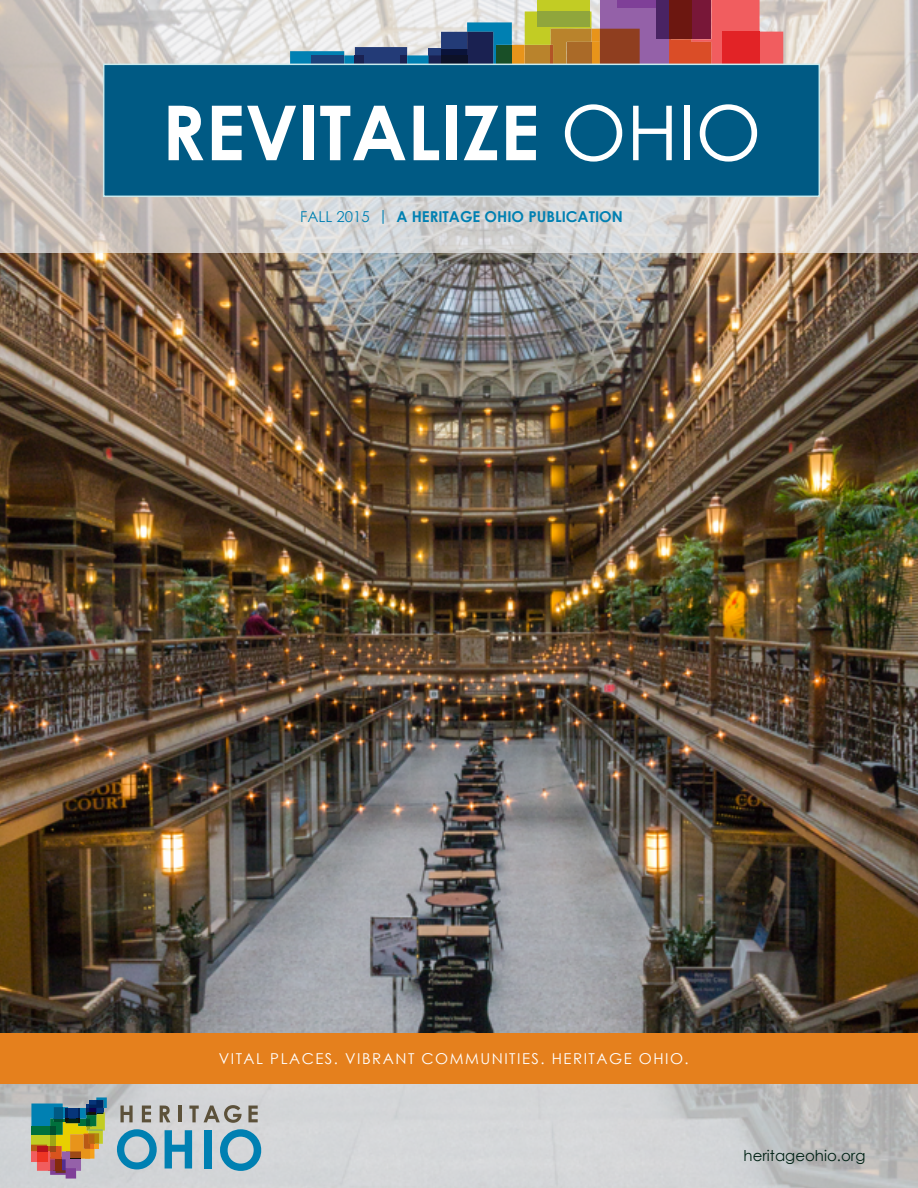
<style>
.page{position:relative;width:918px;height:1188px;background:#fff}
.page>*{position:absolute;margin:0;border:0;box-sizing:border-box;transform-origin:0 0}
.t1{font:700 75.9px "Century Gothic";color:#fff}
.t2{font:15px "Century Gothic";letter-spacing:.1em;color:#fff}
.t3{font:700 15px "Century Gothic";color:#0080b2}
.t4{font:15px "Century Gothic";color:#002215}
.s1{font-weight:400}
</style>
<div class="page">
<img style="left:0;top:253px;width:918px;height:780px">
<svg style="left:0;top:1083px;width:918px;height:105px;background:#cccdcd"></svg>
<div style="left:0;top:1033px;width:918px;height:50px;background:#e5801d"></div>
<svg style="left:120px;top:1106px;width:13px;height:16px"></svg>
<svg style="left:142px;top:1106px;width:9px;height:16px"></svg>
<svg style="left:160px;top:1106px;width:10px;height:16px"></svg>
<hr style="left:178px;top:1106px;width:3px;height:16px;background:#5c513a">
<svg style="left:189px;top:1105px;width:53px;height:18px"></svg>
<svg style="left:248px;top:1106px;width:10px;height:16px"></svg>
<svg style="left:165px;top:1130px;width:27px;height:38px"></svg>
<div style="left:204px;top:1130px;width:7px;height:38px;background:#0080b2"></div>
<svg style="left:220px;top:1129px;width:41px;height:42px;background:#72aec6"></svg>
<svg style="left:117px;top:1129px;width:40px;height:40px;background:#70acc4"></svg>
<svg style="left:32px;top:1097px;width:75px;height:82px;background:#8c8a6c"></svg>
<svg style="left:0;top:0;width:918px;height:253px;background:#d3cdc7"></svg>
<svg style="left:290px;top:0;width:493px;height:64px;background:#ae8c88"></svg>
<div style="left:496px;top:45px;width:16px;height:22px;background:#194f27"></div>
<div style="left:525px;top:45px;width:26px;height:33px;background:#b9832c"></div>
<hr style="left:551px;top:45px;width:2px;height:33px;background:#b25426">
<div style="left:103px;top:64px;width:717px;height:133px;background:#005a84;border:2px solid #cbeaed"></div>
<h1 class="t1" style="left:162px;top:75px;width:601px">REVITALIZE <span class="s1">OHIO</span></h1>
<p class="t3" style="left:300px;top:206px;width:324px"><span class="s1">FALL 2015 |</span> A HERITAGE OHIO PUBLICATION</p>
<p class="t2" style="left:219px;top:1048px;width:471px">VITAL PLACES. VIBRANT COMMUNITIES. HERITAGE OHIO.</p>
<p class="t4" style="left:744px;top:1145px;width:123px">heritageohio.org</p>
</div>
